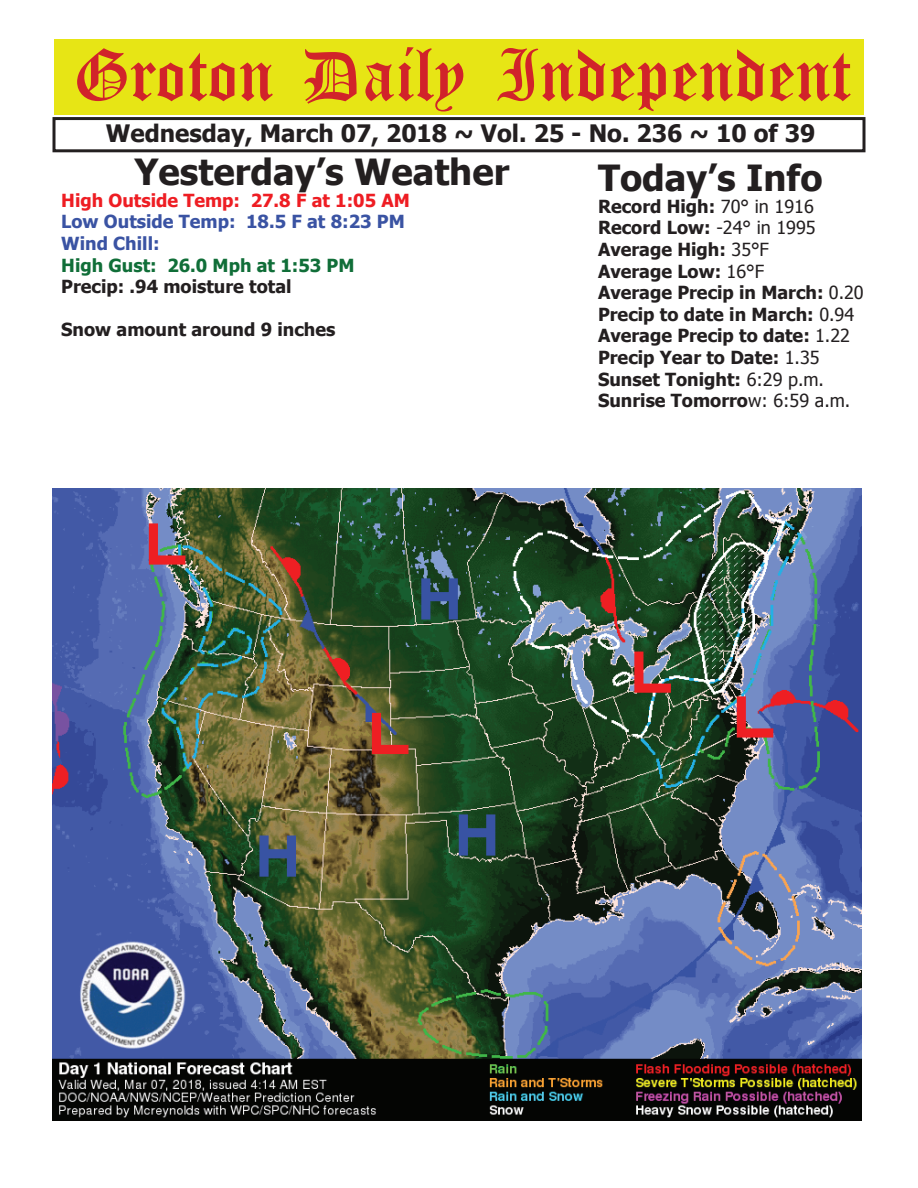
<style>
.page{position:relative;width:918px;height:1188px;background:#fff}
.page>*{position:absolute;margin:0;border:0;box-sizing:border-box;transform-origin:0 0}
.t1{font:54px "Old English Five";color:#d1232a}
.t2{font:700 36px "Tahoma";color:#231f20}
.t3{font:700 24px "Tahoma";color:#231f20}
.t4{font:700 18px/21.6px "Tahoma";color:#231f20}
.t5{font:700 18px/21.6px "Tahoma";color:#3a53a3}
.t6{font:700 18px "Tahoma";color:#ee1d23}
.t7{font:700 18px "Tahoma";color:#106e38}
.s1{font-weight:400}
</style>
<div class="page">
<div style="left:52px;top:117px;width:814px;height:35px;border:3px solid #231f20"></div>
<div style="left:54px;top:40px;width:810px;height:75px;background:#e7e515"></div>
<img style="left:53px;top:488px;width:808px;height:633px">
<h1 class="t1" style="left:73px;top:50px;width:779px">Groton Daily Independent</h1>
<h3 class="t3" style="left:106px;top:116px;width:711px">Wednesday, March 07, 2018 ~ Vol. 25 - No. 236 ~ 10 of 39</h3>
<h2 class="t2" style="left:134px;top:147px;width:376px">Yesterday’s Weather</h2>
<p class="t6" style="left:61px;top:188px;width:350px">High Outside Temp: 27.8 F at 1:05 AM</p>
<p class="t5" style="left:61px;top:210px;width:345px">Low Outside Temp: 18.5 F at 8:23 PM<br>Wind Chill:</p>
<p class="t7" style="left:61px;top:252px;width:295px">High Gust: 26.0 Mph at 1:53 PM</p>
<p class="t4" style="left:61px;top:275px;width:232px">Precip: .94 moisture total</p>
<p class="t4" style="left:61px;top:318px;width:276px">Snow amount around 9 inches</p>
<h2 class="t2" style="left:598px;top:153px;width:226px">Today’s Info</h2>
<p class="t4" style="left:598px;top:194px;width:267px">Record High: <span class="s1">70° in 1916<br></span>Record Low: <span class="s1">-24° in 1995<br></span>Average High: <span class="s1">35°F<br></span>Average Low: <span class="s1">16°F<br></span>Average Precip in March: <span class="s1">0.20<br></span>Precip to date in March: <span class="s1">0.94<br></span>Average Precip to date: <span class="s1">1.22<br></span>Precip Year to Date: <span class="s1">1.35<br></span>Sunset Tonight: <span class="s1">6:29 p.m.<br></span>Sunrise Tomorro<span class="s1">w: 6:59 a.m.</span></p>
</div>
